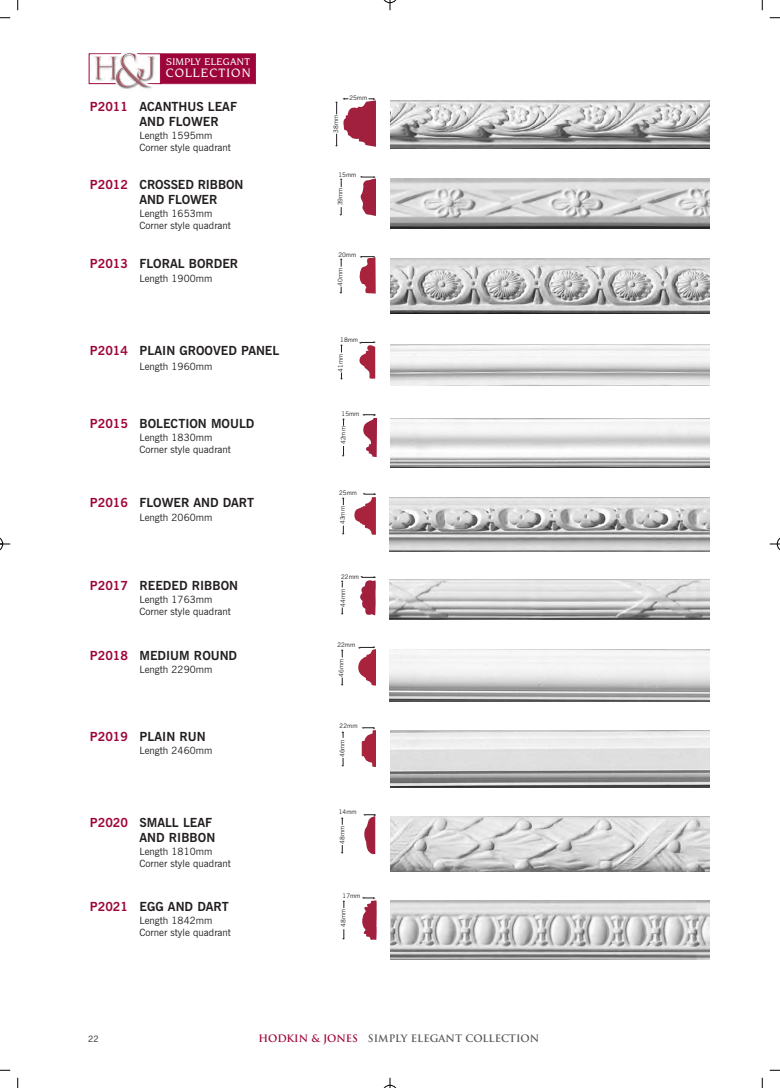
<style>
.page{position:relative;width:780px;height:1088px;background:#fff}
.page>*{position:absolute;margin:0;border:0;box-sizing:border-box;transform-origin:0 0}
.t1{font:500 12.88px "Novarese IT Cby BT";letter-spacing:.09em;color:#fff}
.t2{font:700 12.5px/15px "News Gothic BT";color:#231f20}
.t3{font:500 10.25px "Novarese IT Cby BT";letter-spacing:.035em;color:#fff}
.t4{font:10px/12px "News Gothic BT";color:#231f20}
.t5{font:700 10px "Trajan";color:#57585a}
.t6{font:8.75px "News Gothic BT";color:#231f20}
.t7{font:6.25px "News Gothic BT";color:#231f20}
.s1{color:#9d053a}
</style>
<div class="page">
<div style="left:89px;top:53px;width:72px;height:31px;border:1px solid #9d053a"></div>
<div style="left:161px;top:54px;width:94px;height:29px;background:#9d053a"></div>
<div style="left:161px;top:53px;width:95px;height:31px;border:1px solid #9d053a"></div>
<img style="left:90px;top:53px;width:68px;height:36px">
<img style="left:94px;top:53px;width:60px;height:34px">
<img style="left:363px;top:418px;width:13px;height:39px">
<img style="left:390px;top:418px;width:319px;height:49px">
<img style="left:390px;top:497px;width:319px;height:55px">
<img style="left:360px;top:580px;width:15px;height:35px">
<img style="left:390px;top:580px;width:319px;height:40px">
<img style="left:390px;top:731px;width:319px;height:57px">
<img style="left:390px;top:649px;width:319px;height:52px">
<img style="left:364px;top:816px;width:11px;height:38px">
<img style="left:391px;top:817px;width:318px;height:54px">
<img style="left:362px;top:900px;width:15px;height:40px">
<img style="left:390px;top:900px;width:319px;height:59px">
<img style="left:343px;top:101px;width:32px;height:46px">
<img style="left:390px;top:101px;width:319px;height:47px">
<img style="left:360px;top:179px;width:15px;height:37px">
<img style="left:390px;top:179px;width:319px;height:49px">
<img style="left:390px;top:258px;width:319px;height:56px">
<svg style="left:17px;top:0;width:2px;height:10px"></svg>
<svg style="left:0;top:17px;width:10px;height:2px"></svg>
<svg style="left:761px;top:0;width:2px;height:10px"></svg>
<svg style="left:769px;top:17px;width:10px;height:2px"></svg>
<svg style="left:17px;top:1078px;width:2px;height:10px"></svg>
<svg style="left:761px;top:1078px;width:2px;height:10px"></svg>
<svg style="left:383px;top:0;width:14px;height:10px"></svg>
<svg style="left:383px;top:1078px;width:14px;height:10px"></svg>
<svg style="left:0;top:537px;width:10px;height:14px"></svg>
<svg style="left:769px;top:538px;width:10px;height:12px"></svg>
<svg style="left:364px;top:414px;width:12px;height:2px"></svg>
<svg style="left:354px;top:493px;width:22px;height:42px"></svg>
<svg style="left:342px;top:498px;width:2px;height:7px"></svg>
<svg style="left:342px;top:526px;width:2px;height:8px"></svg>
<svg style="left:362px;top:576px;width:13px;height:2px"></svg>
<svg style="left:341px;top:607px;width:2px;height:7px"></svg>
<svg style="left:358px;top:646px;width:18px;height:40px"></svg>
<svg style="left:341px;top:650px;width:2px;height:7px"></svg>
<svg style="left:341px;top:677px;width:2px;height:8px"></svg>
<svg style="left:362px;top:727px;width:13px;height:40px"></svg>
<svg style="left:342px;top:732px;width:2px;height:6px"></svg>
<svg style="left:342px;top:758px;width:2px;height:8px"></svg>
<svg style="left:365px;top:814px;width:11px;height:2px"></svg>
<svg style="left:341px;top:818px;width:2px;height:7px"></svg>
<svg style="left:341px;top:845px;width:2px;height:8px"></svg>
<svg style="left:364px;top:897px;width:11px;height:2px"></svg>
<svg style="left:343px;top:901px;width:2px;height:7px"></svg>
<svg style="left:343px;top:929px;width:2px;height:10px"></svg>
<svg style="left:368px;top:98px;width:7px;height:2px"></svg>
<svg style="left:336px;top:98px;width:12px;height:16px"></svg>
<svg style="left:361px;top:176px;width:14px;height:2px"></svg>
<svg style="left:340px;top:180px;width:2px;height:7px"></svg>
<svg style="left:340px;top:207px;width:2px;height:8px"></svg>
<svg style="left:359px;top:256px;width:16px;height:38px"></svg>
<svg style="left:340px;top:259px;width:2px;height:8px"></svg>
<svg style="left:340px;top:287px;width:2px;height:6px"></svg>
<svg style="left:359px;top:342px;width:16px;height:37px"></svg>
<svg style="left:336px;top:134px;width:1px;height:12px"></svg>
<p class="t3" style="left:166px;top:58px;width:85px">SIMPLY ELEGANT</p>
<p class="t1" style="left:166px;top:68px;width:86px">COLLECTION</p>
<p class="t2" style="left:139px;top:100px;width:99px;text-indent:-50px"><span class="s1">P2011</span> ACANTHUS LEAF<br>AND FLOWER</p>
<p class="t4" style="left:139px;top:130px;width:93px">Length 1595mm<br>Corner style quadrant</p>
<p class="t2" style="left:139px;top:178px;width:105px;text-indent:-50px"><span class="s1">P2012</span> CROSSED RIBBON<br>AND FLOWER</p>
<p class="t4" style="left:139px;top:208px;width:93px">Length 1653mm<br>Corner style quadrant</p>
<p class="t2" style="left:90px;top:258px;width:150px"><span class="s1">P2013</span> FLORAL BORDER</p>
<p class="t4" style="left:139px;top:273px;width:74px">Length 1900mm</p>
<p class="t2" style="left:90px;top:344px;width:191px"><span class="s1">P2014</span> PLAIN GROOVED PANEL</p>
<p class="t4" style="left:139px;top:361px;width:74px">Length 1960mm</p>
<p class="t2" style="left:90px;top:417px;width:166px"><span class="s1">P2015</span> BOLECTION MOULD</p>
<p class="t4" style="left:139px;top:432px;width:93px">Length 1830mm<br>Corner style quadrant</p>
<p class="t2" style="left:90px;top:497px;width:166px"><span class="s1">P2016</span> FLOWER AND DART</p>
<p class="t4" style="left:139px;top:512px;width:74px">Length 2060mm</p>
<p class="t2" style="left:90px;top:579px;width:150px"><span class="s1">P2017</span> REEDED RIBBON</p>
<p class="t4" style="left:139px;top:594px;width:93px">Length 1763mm<br>Corner style quadrant</p>
<p class="t2" style="left:90px;top:649px;width:149px"><span class="s1">P2018</span> MEDIUM ROUND</p>
<p class="t4" style="left:139px;top:664px;width:74px">Length 2290mm</p>
<p class="t2" style="left:90px;top:730px;width:117px"><span class="s1">P2019</span> PLAIN RUN</p>
<p class="t4" style="left:139px;top:745px;width:74px">Length 2460mm</p>
<p class="t2" style="left:90px;top:816px;width:127px;text-align:right"><span class="s1">P2020</span> SMALL LEAF<br>AND RIBBON</p>
<p class="t4" style="left:139px;top:846px;width:93px">Length 1810mm<br>Corner style quadrant</p>
<p class="t2" style="left:90px;top:900px;width:140px"><span class="s1">P2021</span> EGG AND DART</p>
<p class="t4" style="left:139px;top:915px;width:93px">Length 1842mm<br>Corner style quadrant</p>
<p class="t7" style="left:333px;top:133px;width:19px;rotate:-90deg">38mm</p>
<p class="t7" style="left:349px;top:95px;width:19px">25mm</p>
<p class="t7" style="left:338px;top:173px;width:19px">15mm</p>
<p class="t7" style="left:338px;top:205px;width:19px;rotate:-90deg">39mm</p>
<p class="t7" style="left:338px;top:252px;width:19px">20mm</p>
<p class="t7" style="left:338px;top:286px;width:19px;rotate:-90deg">40mm</p>
<p class="t7" style="left:340px;top:338px;width:19px">18mm</p>
<p class="t7" style="left:338px;top:371px;width:19px;rotate:-90deg">41mm</p>
<p class="t7" style="left:341px;top:411px;width:19px">15mm</p>
<p class="t7" style="left:341px;top:444px;width:19px;rotate:-90deg">42mm</p>
<p class="t7" style="left:339px;top:491px;width:19px">25mm</p>
<p class="t7" style="left:340px;top:524px;width:19px;rotate:-90deg">43mm</p>
<p class="t7" style="left:341px;top:574px;width:19px">22mm</p>
<p class="t7" style="left:340px;top:607px;width:19px;rotate:-90deg">44mm</p>
<p class="t7" style="left:337px;top:643px;width:19px">22mm</p>
<p class="t7" style="left:339px;top:677px;width:19px;rotate:-90deg">46mm</p>
<p class="t7" style="left:339px;top:723px;width:19px">22mm</p>
<p class="t7" style="left:340px;top:757px;width:19px;rotate:-90deg">46mm</p>
<p class="t7" style="left:339px;top:810px;width:19px">14mm</p>
<p class="t7" style="left:340px;top:844px;width:19px;rotate:-90deg">48mm</p>
<p class="t7" style="left:342px;top:893px;width:19px">17mm</p>
<p class="t7" style="left:341px;top:927px;width:19px;rotate:-90deg">48mm</p>
<p class="t6" style="left:88px;top:1035px;width:12px">22</p>
<p class="t5" style="left:258px;top:1032px;width:282px"><span class="s1">HODKIN &amp; JONES</span> SIMPLY ELEGANT COLLECTION</p>
</div>
